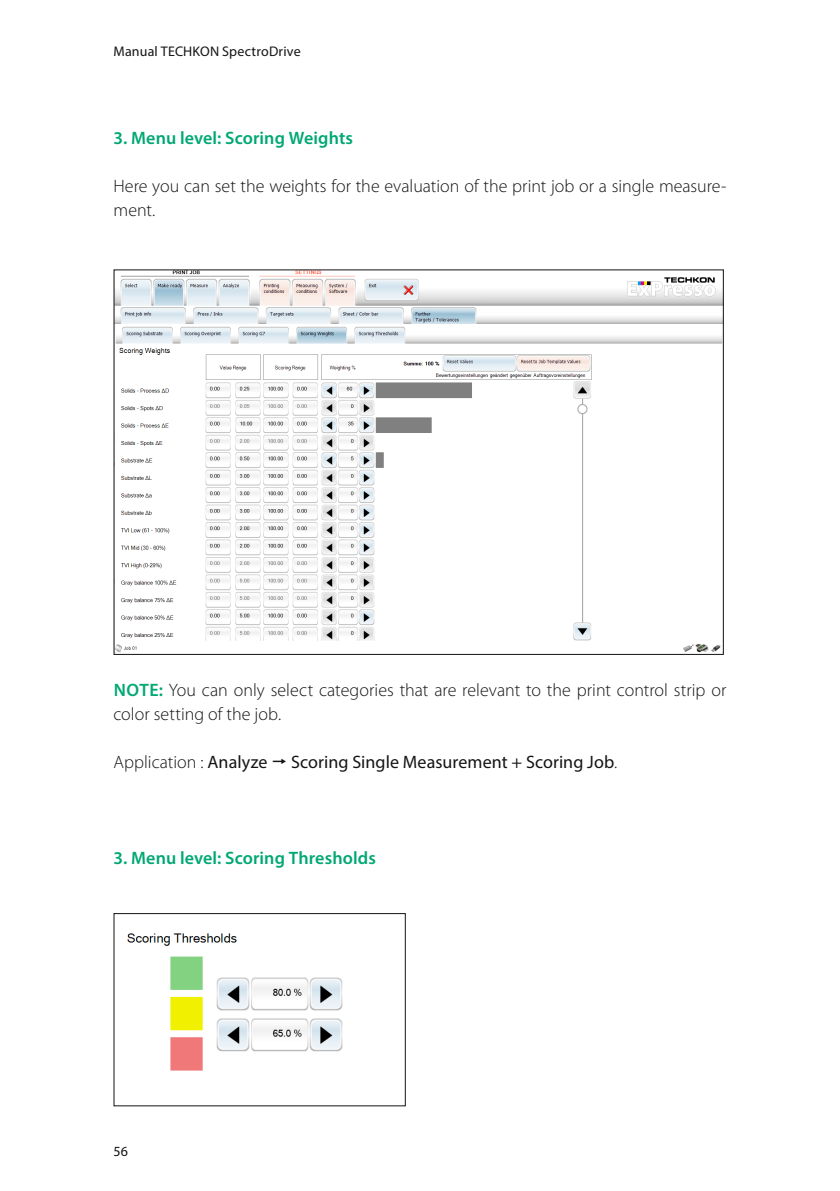
<style>
.page{position:relative;width:840px;height:1191px;background:#fff}
.page>*{position:absolute;margin:0;border:0;box-sizing:border-box;transform-origin:0 0}
.t1{font:300 18px/24px "Myriad Pro";color:#131413}
.t2{font:600 18px "Myriad Pro";letter-spacing:.005em;color:#00a873}
.t3{font:18px "Myriad Pro";letter-spacing:.005em;color:#131413}
.t4{font:14px "Myriad Pro";letter-spacing:.01em;color:#131413}
.s1{font-weight:600;color:#00a873}
.s2{font-weight:400}
.s3{font-weight:300}
</style>
<div class="page">
<img style="left:115px;top:271px;width:606px;height:381px">
<img style="left:127px;top:933px;width:216px;height:138px">
<div style="left:113px;top:913px;width:292px;height:193px;border:1px solid #131413"></div>
<p class="t4" style="left:113px;top:43px;width:188px">Manual TECHKON SpectroDrive</p>
<p class="t2" style="left:113px;top:127px;width:241px">3. Menu level: Scoring Weights</p>
<p class="t1" style="left:113px;top:174px;width:614px">Here you can set the weights for the evaluation of the print job or a single measure&shy;ment.</p>
<p class="t1" style="left:113px;top:678px;width:614px"><span class="s1">NOTE:</span> You can only select categories that are relevant to the print control strip or color setting of the job.</p>
<p class="t1" style="left:113px;top:750px;width:155px">Application : <span class="s2">Analyze</span></p>
<p class="t3" style="left:291px;top:751px;width:327px">Scoring Single Measurement + Scoring Job<span class="s3">.</span></p>
<p class="t2" style="left:113px;top:847px;width:264px">3. Menu level: Scoring Thresholds</p>
<p class="t4" style="left:113px;top:1142px;width:16px">56</p>
</div>
